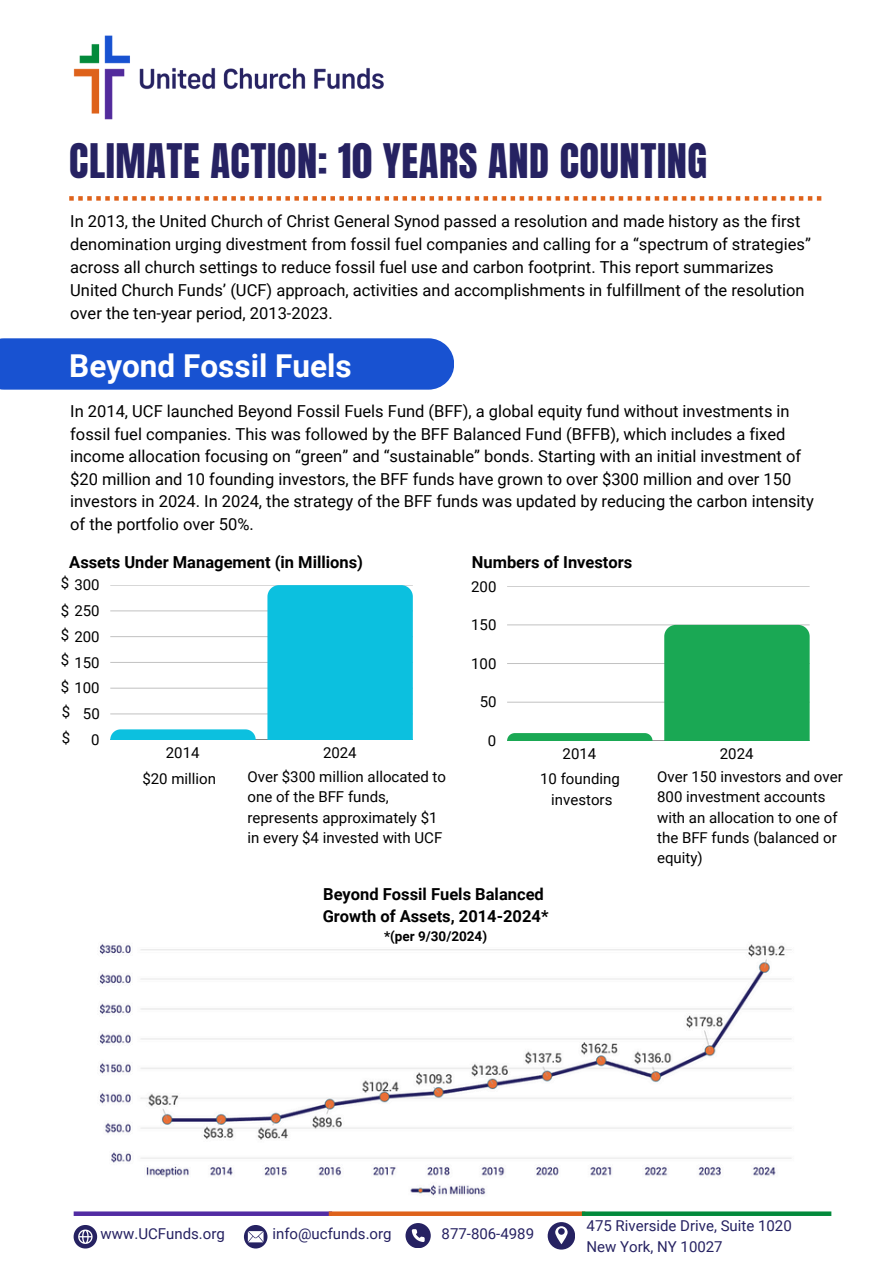
<style>
.page{position:relative;width:894px;height:1264px;background:#fff}
.page>*{position:absolute;margin:0;border:0;box-sizing:border-box;transform-origin:0 0}
.t1{font:40.5px "Anton";letter-spacing:.015em;color:#262262}
.t2{font:700 31.5px "Roboto";color:#fff}
.t3{font:16.5px/22.5px "Roboto";color:#000}
.t4{font:700 16.5px/22.5px "Roboto";color:#000}
.t5{font:15px/20.2px "Roboto";color:#000}
.t6{font:15px "Roboto";color:#262262}
.t7{font:700 13.5px "Roboto";color:#000}
</style>
<div class="page">
<img style="left:74px;top:35px;width:310px;height:85px">
<svg style="left:74px;top:1211px;width:254px;height:4px"></svg>
<svg style="left:328px;top:1211px;width:253px;height:4px"></svg>
<svg style="left:581px;top:1211px;width:250px;height:4px"></svg>
<svg style="left:74px;top:1225px;width:23px;height:23px"></svg>
<svg style="left:244px;top:1225px;width:23px;height:23px"></svg>
<svg style="left:405px;top:1223px;width:25px;height:24px"></svg>
<svg style="left:547px;top:1222px;width:27px;height:27px"></svg>
<svg style="left:69px;top:196px;width:752px;height:5px"></svg>
<hr style="left:507px;top:740px;width:302px;height:1px;background:#1aa854">
<hr style="left:507px;top:702px;width:302px;height:1px;background:#d4d4d4">
<hr style="left:507px;top:663px;width:302px;height:1px;background:#c2c2c2">
<hr style="left:507px;top:624px;width:302px;height:1px;background:#000;opacity:.25">
<hr style="left:507px;top:586px;width:302px;height:1px;background:#cfcfcf">
<svg style="left:507px;top:733px;width:145px;height:7px"></svg>
<div style="left:664px;top:625px;width:145px;height:115px;background:#1aa854"></div>
<div style="left:0;top:338px;width:454px;height:51px;background:#1852d1"></div>
<img style="left:99px;top:943px;width:693px;height:253px">
<hr style="left:110px;top:739px;width:302px;height:1px;background:#0cc0df">
<hr style="left:110px;top:713px;width:302px;height:1px;background:#dbdbdb">
<hr style="left:110px;top:688px;width:302px;height:1px;background:#d4d4d4">
<hr style="left:110px;top:662px;width:302px;height:1px;background:#c5c5c5">
<hr style="left:110px;top:636px;width:302px;height:1px;background:#c9c9c9">
<hr style="left:110px;top:610px;width:302px;height:1px;background:#d9d9d9">
<hr style="left:110px;top:585px;width:302px;height:1px;background:#d7d7d7">
<svg style="left:110px;top:729px;width:145px;height:10px"></svg>
<div style="left:267px;top:585px;width:145px;height:154px;background:#0cc0df"></div>
<h1 class="t1" style="left:69px;top:131px;width:639px">CLIMATE ACTION: 10 YEARS AND COUNTING</h1>
<p class="t3" style="left:70px;top:210px;width:742px;line-height:23px">In 2013, the United Church of Christ General Synod passed a resolution and made history as the first denomination urging divestment from fossil fuel companies and calling for a “spectrum of strategies” across all church settings to reduce fossil fuel use and carbon footprint. This report summarizes United Church Funds’ (UCF) approach, activities and accomplishments in fulfillment of the resolution over the ten-year period, 2013-2023.</p>
<h3 class="t2" style="left:69px;top:348px;width:284px">Beyond Fossil Fuels</h3>
<p class="t3" style="left:70px;top:400px;width:745px">In 2014, UCF launched Beyond Fossil Fuels Fund (BFF), a global equity fund without investments in fossil fuel companies. This was followed by the BFF Balanced Fund (BFFB), which includes a fixed income allocation focusing on “green” and “sustainable” bonds. Starting with an initial investment of $20 million and 10 founding investors, the BFF funds have grown to over $300 million and over 150 investors in 2024. In 2024, the strategy of the BFF funds was updated by reducing the carbon intensity of the portfolio over 50%.</p>
<p class="t4" style="left:69px;top:551px;width:295px">Assets Under Management (in Millions)</p>
<p class="t4" style="left:471px;top:551px;width:162px">Numbers of Investors</p>
<h3 class="t5" style="left:61px;top:573px;width:10px">$</h3>
<p class="t5" style="left:74px;top:575px;width:27px">300</p>
<p class="t5" style="left:61px;top:601px;width:40px">$ 250</p>
<p class="t5" style="left:61px;top:625px;width:10px">$</p>
<p class="t5" style="left:61px;top:678px;width:40px">$ 100</p>
<p class="t5" style="left:62px;top:702px;width:10px">$</p>
<p class="t5" style="left:74px;top:626px;width:27px">200</p>
<p class="t5" style="left:61px;top:649px;width:10px">$</p>
<p class="t5" style="left:74px;top:652px;width:27px">150</p>
<p class="t5" style="left:83px;top:704px;width:18px">50</p>
<p class="t5" style="left:62px;top:727px;width:10px">$</p>
<p class="t5" style="left:91px;top:729px;width:10px">0</p>
<p class="t5" style="left:471px;top:576px;width:27px">200</p>
<p class="t5" style="left:471px;top:615px;width:27px">150</p>
<p class="t5" style="left:471px;top:653px;width:27px">100</p>
<p class="t5" style="left:166px;top:743px;width:35px">2014</p>
<p class="t5" style="left:323px;top:743px;width:35px">2024</p>
<p class="t5" style="left:142px;top:769px;width:75px">$20 million</p>
<p class="t5" style="left:247px;top:767px;width:200px">Over $300 million allocated to one of the BFF funds, represents approximately $1 in every $4 invested with UCF</p>
<p class="t5" style="left:479px;top:692px;width:18px">50</p>
<p class="t5" style="left:488px;top:730px;width:10px">0</p>
<p class="t5" style="left:562px;top:744px;width:35px">2014</p>
<p class="t5" style="left:719px;top:744px;width:35px">2024</p>
<p class="t5" style="left:540px;top:769px;width:81px">10 founding</p>
<p class="t5" style="left:551px;top:789px;width:63px">investors</p>
<p class="t5" style="left:657px;top:767px;width:187px">Over 150 investors and over<br>800 investment accounts with an allocation to one of the BFF funds (balanced or equity)</p>
<p class="t4" style="left:322px;top:883px;width:227px">Beyond Fossil Fuels Balanced<br>Growth of Assets, 2014-2024*</p>
<p class="t7" style="left:384px;top:929px;width:104px">*(per 9/30/2024)</p>
<p class="t6" style="left:100px;top:1225px;width:126px">www.UCFunds.org</p>
<p class="t6" style="left:272px;top:1225px;width:121px">info@ucfunds.org</p>
<h2 class="t6" style="left:441px;top:1225px;width:94px">877-806-4989</h2>
<p class="t6" style="left:586px;top:1217px;width:207px">475 Riverside Drive, Suite 1020</p>
<h3 class="t6" style="left:586px;top:1237px;width:137px">New York, NY 10027</h3>
</div>
